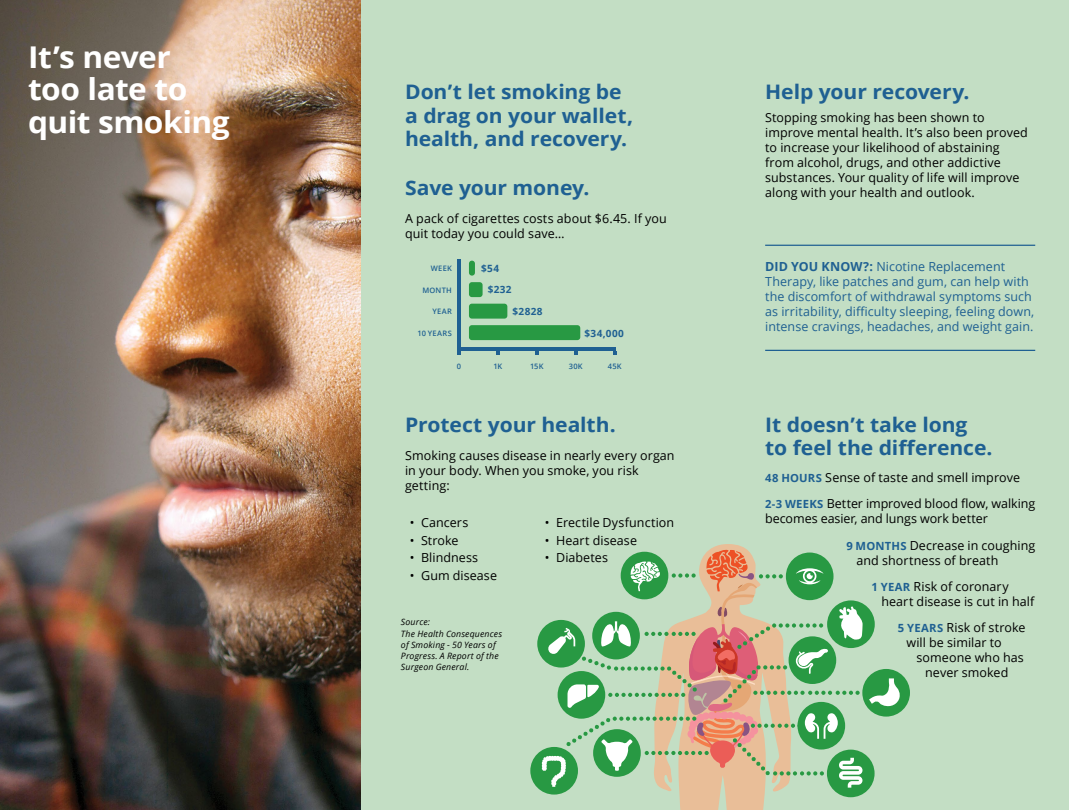
<style>
.page{position:relative;width:1069px;height:810px;background:#c3dec4}
.page>*{position:absolute;margin:0;border:0;box-sizing:border-box;transform-origin:0 0}
.t1{font:700 30px/32.5px "Open Sans";letter-spacing:-.02em;color:#fff;scale:1.06 1}
.t2{font:700 20px/23.8px "Open Sans";letter-spacing:-.005em;color:#1f6092;scale:1.06 1}
.t3{font:12.5px/15px "Open Sans";letter-spacing:.005em;color:#000}
.t4{font:12.5px/15px "Open Sans";letter-spacing:.005em;color:#1f6092}
.t5{font:700 11.25px "Open Sans";letter-spacing:.025em;color:#1f6092}
.t6{font:700 10px "Open Sans";letter-spacing:.04em;color:#1f6092}
.t7{font:italic 8.75px/11.2px "Open Sans";letter-spacing:.02em;color:#000}
.t8{font:600 7.5px "Open Sans";letter-spacing:.035em;color:#1f6092}
.s1{font-weight:700}
</style>
<div class="page">
<img style="left:0;top:0;width:360px;height:810px">
<div style="left:469px;top:261px;width:6px;height:15px;background:#289943;border-radius:3px"></div>
<div style="left:469px;top:282px;width:13px;height:15px;background:#289943;border-radius:3px"></div>
<div style="left:469px;top:304px;width:38px;height:15px;background:#289943;border-radius:3px"></div>
<div style="left:469px;top:325px;width:111px;height:15px;background:#289943;border-radius:3px"></div>
<hr style="left:457px;top:348px;width:159px;height:3px;background:#1f6092">
<svg style="left:496px;top:351px;width:3px;height:4px"></svg>
<svg style="left:535px;top:351px;width:4px;height:4px"></svg>
<svg style="left:574px;top:351px;width:3px;height:4px"></svg>
<svg style="left:613px;top:351px;width:3px;height:4px"></svg>
<svg style="left:457px;top:351px;width:3px;height:4px"></svg>
<hr style="left:457px;top:259px;width:4px;height:92px;background:#1f6092">
<svg style="left:662px;top:544px;width:121px;height:266px;fill:#e9be98"></svg>
<div style="left:827px;top:600px;width:48px;height:48px;background:#289943;border-radius:50%"></div>
<div style="left:862px;top:669px;width:48px;height:48px;background:#289943;border-radius:50%"></div>
<div style="left:530px;top:747px;width:48px;height:48px;background:#289943;border-radius:50%"></div>
<svg style="left:869px;top:678px;width:31px;height:29px"></svg>
<div style="left:827px;top:750px;width:47px;height:47px;background:#289943;border-radius:50%"></div>
<div style="left:537px;top:620px;width:48px;height:48px;background:#289943;border-radius:50%"></div>
<svg style="left:542px;top:549px;width:321px;height:239px"></svg>
<hr style="left:765px;top:245px;width:270px;height:1px;background:#1f6092">
<hr style="left:765px;top:350px;width:270px;height:1px;background:#1f6092">
<h1 class="t1" style="left:28px;top:40px;width:192px">It s’ never too late to quit smoking</h1>
<h2 class="t2" style="left:405px;top:79px;width:217px">Don t’ let smoking be a drag on your wallet, health, and recovery.</h2>
<h2 class="t2" style="left:405px;top:176px;width:175px">Save your money.</h2>
<p class="t3" style="left:405px;top:211px;width:263px">A pack of cigarettes costs about $6.45. If you quit today you could save...</p>
<p class="t8" style="left:431px;top:263px;width:22px">WEEK</p>
<p class="t6" style="left:481px;top:261px;width:19px">$54</p>
<p class="t8" style="left:422px;top:285px;width:31px">MONTH</p>
<p class="t6" style="left:488px;top:283px;width:25px">$232</p>
<p class="t8" style="left:432px;top:306px;width:21px">YEAR</p>
<p class="t6" style="left:512px;top:304px;width:32px">$2828</p>
<p class="t8" style="left:417px;top:328px;width:36px">10 YEARS</p>
<p class="t6" style="left:584px;top:326px;width:41px">$34,000</p>
<p class="t8" style="left:457px;top:361px;width:6px">0</p>
<p class="t8" style="left:493px;top:361px;width:10px">K1</p>
<p class="t8" style="left:530px;top:361px;width:15px">15K</p>
<p class="t8" style="left:569px;top:361px;width:15px">30K</p>
<p class="t8" style="left:608px;top:361px;width:15px">45K</p>
<h2 class="t2" style="left:405px;top:412px;width:200px">Protect your health.</h2>
<p class="t3" style="left:405px;top:447px;width:271px">Smoking causes disease in nearly every organ in your body. When you smoke, you risk getting:</p>
<p class="t3" style="left:421px;top:515px;width:49px">Cancers</p>
<p class="t3" style="left:556px;top:515px;width:120px">Erectile Dysfunction</p>
<p class="t3" style="left:410px;top:515px;width:6px">•</p>
<p class="t3" style="left:545px;top:515px;width:6px">•</p>
<p class="t3" style="left:410px;top:532px;width:6px">•</p>
<p class="t3" style="left:421px;top:532px;width:39px">Stroke</p>
<p class="t3" style="left:410px;top:550px;width:6px">•</p>
<p class="t3" style="left:421px;top:550px;width:59px">Blindness</p>
<p class="t3" style="left:410px;top:567px;width:6px">•</p>
<p class="t3" style="left:421px;top:567px;width:77px">Gum disease</p>
<p class="t7" style="left:401px;top:616px;width:103px">Source:<br>The Health Consequences of Smoking - 50 Years of<br>Progress A. Report of the<br>Surgeon General.</p>
<p class="t3" style="left:545px;top:532px;width:6px">•</p>
<p class="t3" style="left:545px;top:550px;width:6px">•</p>
<p class="t3" style="left:556px;top:532px;width:82px">Heart disease</p>
<p class="t3" style="left:556px;top:550px;width:53px">Diabetes</p>
<h2 class="t2" style="left:765px;top:79px;width:194px">Help your recovery.</h2>
<p class="t3" style="left:765px;top:110px;width:264px">Stopping smoking has been shown to improve mental health It. s’ also been proved to increase your likelihood of abstaining from alcohol, drugs, and other addictive substances. Your quality of life will improve along with your health and outlook.</p>
<p class="t4" style="left:765px;top:259px;width:271px"><span class="s1">DID YOU KNOW :?</span> Nicotine Replacement Therapy, like patches and gum, can help with the discomfort of withdrawal symptoms such as irritability, difficulty sleeping, feeling down, intense cravings, headaches, and weight gain.</p>
<h2 class="t2" style="left:765px;top:412px;width:216px">It doesn t’ take long to feel the difference.</h2>
<p class="t3" style="left:825px;top:470px;width:196px">Sense of taste and smell improve</p>
<p class="t5" style="left:765px;top:470px;width:58px">48 HOURS</p>
<p class="t3" style="left:827px;top:496px;width:210px">Better improved blood flow, walking</p>
<p class="t5" style="left:765px;top:496px;width:60px">2-3 WEEKS</p>
<p class="t3" style="left:910px;top:505px;width:127px;line-height:26.2px;text-indent:-145px">becomes easier, and lungs work better<br>Decrease in coughing</p>
<p class="t5" style="left:846px;top:538px;width:62px">9 MONTHS</p>
<p class="t3" style="left:913px;top:547px;width:97px;line-height:26.2px;text-indent:-57px">and shortness of breath<br>Risk of coronary</p>
<p class="t5" style="left:871px;top:579px;width:40px">1 YEAR</p>
<p class="t3" style="left:946px;top:588px;width:89px;line-height:26.2px;text-indent:-65px">heart disease is cut in half<br>Risk of stroke</p>
<p class="t5" style="left:898px;top:620px;width:47px">5 YEARS</p>
<p class="t3" style="left:906px;top:635px;width:97px">will be similar to</p>
<p class="t3" style="left:916px;top:650px;width:109px">someone who has</p>
<p class="t3" style="left:925px;top:665px;width:85px">never smoked</p>
</div>
